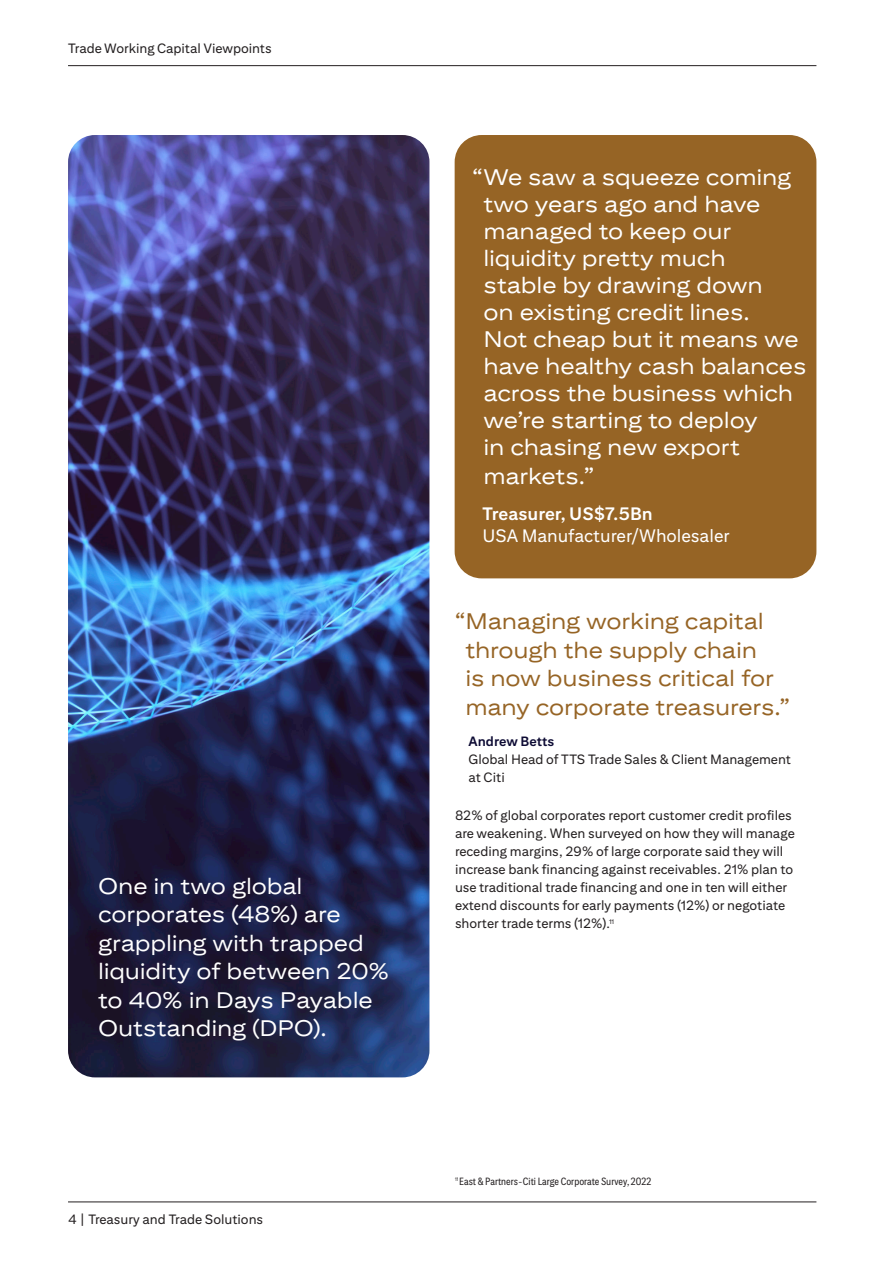
<style>
.page{position:relative;width:893px;height:1263px;background:#fff}
.page>*{position:absolute;margin:0;border:0;box-sizing:border-box;transform-origin:0 0}
.quote_in_box{font:22.5px/27.2px "Citi Sans Display";letter-spacing:-.005em;color:#fff}
.quote{font:22.5px/28.5px "Citi Sans Display";letter-spacing:-.005em;color:#fff}
.quote-2{font:22.5px/28.5px "Citi Sans Display";letter-spacing:-.005em;color:#966425}
.Name_under_quote_in{font:18px/22.5px "Citi Sans Text";color:#fff}
.Body_Copy{font:13.5px/18px "Citi Sans Text";color:#231f20}
.Author_name{font:700 13.5px "Citi Sans Text";color:#0d0b34}
.footers{font:condensed 10.5px "Citi Sans";color:#231f20}
.s1{font-weight:700}
</style>
<div class="page">
<hr style="left:68px;top:65px;width:748px;height:1px;background:#231f20">
<hr style="left:68px;top:1201px;width:748px;height:1px;background:#231f20">
<img style="left:68px;top:135px;width:361px;height:942px">
<div style="left:455px;top:135px;width:361px;height:443px;background:#966425;border-radius:27px"></div>
<p class="Body_Copy" style="left:68px;top:39px;width:205px">Trade Working Capital Viewpoints</p>
<p class="quote" style="left:98px;top:871px;width:293px">One in two global corporates (48%) are grappling with trapped liquidity of between 20% to 40% in Days Payable<br>Outstanding (DPO).</p>
<p class="Body_Copy" style="left:68px;top:1209px;width:197px">4 | Treasury and Trade Solutions</p>
<p class="quote_in_box" style="left:483px;top:163px;width:324px;text-indent:-11px">“We saw a squeeze coming two years ago and have managed to keep our liquidity pretty much<br>stable by drawing down<br>on existing credit lines.<br>Not cheap but it means we have healthy cash balances across the business which we’re starting to deploy<br>in chasing new export markets.”</p>
<p class="Name_under_quote_in" style="left:482px;top:502px;width:249px"><span class="s1">Treasurer, US$7.5Bn<br></span>USA Manufacturer/Wholesaler</p>
<p class="quote-2" style="left:465px;top:607px;width:326px;text-indent:-10px">“Managing working capital through the supply chain<br>is now business critical for many corporate treasurers.”</p>
<p class="Author_name" style="left:468px;top:733px;width:87px">Andrew Betts</p>
<p class="Body_Copy" style="left:468px;top:750px;width:324px">Global Head of TTS Trade Sales &amp; Client Management at Citi</p>
<p class="Body_Copy" style="left:455px;top:806px;width:341px">82% of global corporates report customer credit profiles are weakening. When surveyed on how they will manage receding margins, 29% of large corporate said they will increase bank financing against receivables. 21% plan to use traditional trade financing and one in ten will either extend discounts for early payments (12%) or negotiate shorter trade terms (12%).<sup>11</sup></p>
<p class="footers" style="left:455px;top:1175px;width:198px"><sup>11</sup> East &amp; Partners-Citi Large Corporate Survey, 2022</p>
</div>
